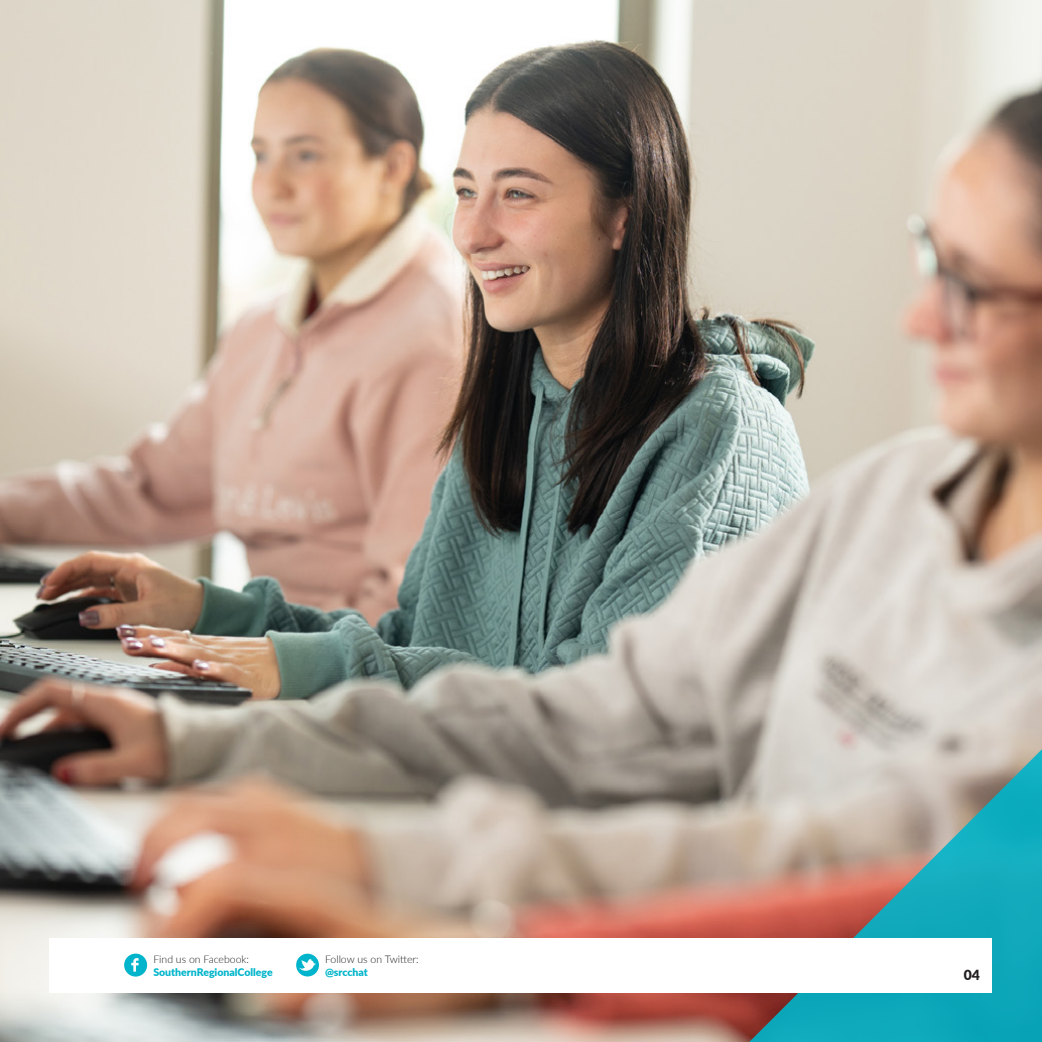
<style>
.page{position:relative;width:1042px;height:1042px;background:#fff}
.page>*{position:absolute;margin:0;border:0;box-sizing:border-box;transform-origin:0 0}
.t1{font:900 14px "Lato";color:#231f20}
.t2{font:300 10.5px "Lato";color:#231f20}
.t3{font:900 10.5px "Lato";color:#00b5cb}
</style>
<div class="page">
<img style="left:0;top:0;width:1042px;height:1042px">
<svg style="left:749px;top:749px;width:293px;height:293px;background:#72a6a8"></svg>
<div style="left:50px;top:938px;width:942px;height:54px;background:#fff"></div>
<svg style="left:124px;top:953px;width:23px;height:23px"></svg>
<svg style="left:296px;top:953px;width:23px;height:23px"></svg>
<p class="t2" style="left:153px;top:952px;width:97px">Find us on Facebook:</p>
<p class="t3" style="left:153px;top:964px;width:121px">SouthernRegionalCollege</p>
<p class="t2" style="left:325px;top:952px;width:95px">Follow us on Twitter:</p>
<p class="t3" style="left:325px;top:964px;width:44px">@srcchat</p>
<p class="t1" style="left:963px;top:964px;width:18px">04</p>
</div>
